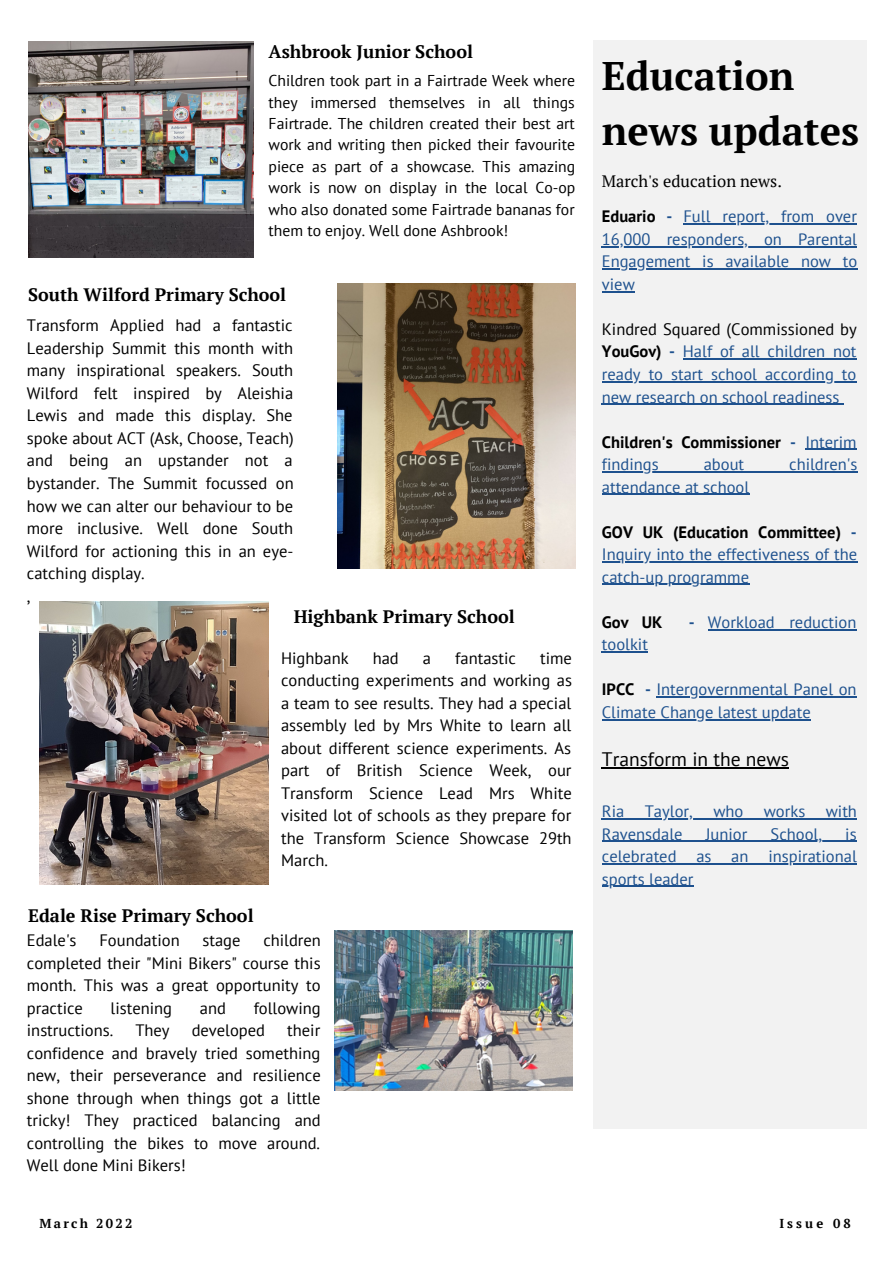
<style>
.page{position:relative;width:894px;height:1264px;background:#fff}
.page>*{position:absolute;margin:0;border:0;box-sizing:border-box;transform-origin:0 0}
.t1{font:700 39.75px/55.2px "PT Serif";color:#000}
.t2{font:19.5px "PT Sans";color:#000}
.t3{font:700 18px "PT Serif";color:#000}
.t4{font:16.5px/22.5px "PT Sans";color:#000;text-align:justify}
.t5{font:16.5px/22.5px "PT Sans";color:#1e518e;text-align:justify}
.t6{font:700 16.5px/22.5px "PT Sans";color:#000}
.t7{font:16.5px "PT Serif";color:#000}
.t8{font:15.6px/21.5px "PT Sans";color:#000;text-align:justify}
.t9{font:700 12.9px "PT Serif";letter-spacing:.18em;color:#000}
.s1{font-weight:700;color:#000}
.s2{font-weight:700}
.s3{color:#000}
.s4{color:#1e518e}
.s5{font-weight:400;color:#1e518e}
</style>
<div class="page">
<div style="left:593px;top:41px;width:272px;height:1087px;background:#f2f2f2"></div>
<img style="left:28px;top:41px;width:225px;height:216px">
<img style="left:337px;top:283px;width:238px;height:285px">
<img style="left:39px;top:602px;width:229px;height:282px">
<img style="left:334px;top:930px;width:238px;height:160px">
<hr style="left:683px;top:223px;width:173px;height:1px;background:#1e518e">
<hr style="left:601px;top:246px;width:255px;height:1px;background:#1e518e">
<hr style="left:601px;top:268px;width:256px;height:1px;background:#1e518e">
<hr style="left:601px;top:291px;width:33px;height:1px;background:#1e518e">
<hr style="left:682px;top:358px;width:174px;height:2px;background:#1e518e">
<hr style="left:601px;top:381px;width:255px;height:1px;background:#1e518e">
<svg style="left:601px;top:403px;width:9px;height:2px"></svg>
<hr style="left:610px;top:403px;width:229px;height:2px;background:#1e518e">
<hr style="left:805px;top:449px;width:51px;height:1px;background:#1e518e">
<hr style="left:601px;top:471px;width:256px;height:1px;background:#1e518e">
<hr style="left:601px;top:494px;width:148px;height:1px;background:#1e518e">
<hr style="left:601px;top:561px;width:256px;height:1px;background:#1e518e">
<hr style="left:601px;top:584px;width:147px;height:1px;background:#1e518e">
<hr style="left:707px;top:629px;width:149px;height:1px;background:#1e518e">
<hr style="left:601px;top:651px;width:46px;height:1px;background:#1e518e">
<hr style="left:656px;top:696px;width:200px;height:1px;background:#1e518e">
<hr style="left:601px;top:719px;width:209px;height:1px;background:#1e518e">
<hr style="left:601px;top:767px;width:187px;height:1px;background:#000">
<hr style="left:601px;top:818px;width:255px;height:1px;background:#1e518e">
<hr style="left:601px;top:840px;width:255px;height:1px;background:#1e518e">
<hr style="left:601px;top:863px;width:255px;height:1px;background:#1e518e">
<hr style="left:601px;top:885px;width:92px;height:2px;background:#1e518e">
<p class="t3" style="left:268px;top:39px;width:206px">Ashbrook Junior School</p>
<p class="t8" style="left:268px;top:70px;width:308px">Children took part in a Fairtrade Week where they immersed themselves in all things Fairtrade. The children created their best art work and writing then picked their favourite piece as part of a showcase. This amazing work is now on display in the local Co-op who also donated some Fairtrade bananas for them to enjoy. Well done Ashbrook!</p>
<p class="t3" style="left:28px;top:282px;width:259px">South Wilford Primary School</p>
<p class="t4" style="left:27px;top:314px;width:268px">Transform Applied had a fantastic Leadership Summit this month with many inspirational speakers. South Wilford felt inspired by Aleishia Lewis and made this display. She spoke about ACT (Ask, Choose, Teach) and being an upstander not a bystander. The Summit focussed on how we can alter our behaviour to be more inclusive. Well done South Wilford for actioning this in an eye&shy;catching display.</p>
<p class="t4" style="left:27px;top:584px;width:5px">,</p>
<p class="t3" style="left:294px;top:604px;width:222px">Highbank Primary School</p>
<p class="t4" style="left:281px;top:646px;width:292px;text-indent:259px">time conducting experiments and working as a team to see results. They had a special assembly led by Mrs White to learn all about different science experiments. As part of British Science Week, our Transform Science Lead Mrs White visited lot of schools as they prepare for the Transform Science Showcase 29th March.</p>
<p class="t4" style="left:281px;top:646px;width:69px">Highbank</p>
<p class="t4" style="left:372px;top:646px;width:28px">had</p>
<p class="t4" style="left:423px;top:646px;width:10px">a</p>
<p class="t4" style="left:455px;top:646px;width:62px">fantastic</p>
<p class="t3" style="left:28px;top:903px;width:227px">Edale Rise Primary School</p>
<p class="t4" style="left:27px;top:928px;width:51px">Edale's</p>
<p class="t4" style="left:99px;top:928px;width:82px">Foundation</p>
<p class="t4" style="left:202px;top:928px;width:39px">stage</p>
<p class="t4" style="left:27px;top:928px;width:295px;text-indent:236px">children completed their "Mini Bikers" course this month. This was a great opportunity to practice</p>
<p class="t4" style="left:111px;top:996px;width:63px">listening</p>
<p class="t4" style="left:200px;top:996px;width:28px">and</p>
<p class="t4" style="left:253px;top:996px;width:69px">following</p>
<p class="t4" style="left:27px;top:1018px;width:88px">instructions.</p>
<p class="t4" style="left:135px;top:1018px;width:36px">They</p>
<p class="t4" style="left:192px;top:1018px;width:75px">developed</p>
<p class="t4" style="left:27px;top:1018px;width:295px;text-indent:260px">their confidence and bravely tried something new, their perseverance and resilience shone through when things got a little tricky! They practiced balancing and controlling the bikes to move around.<br>Well done Mini Bikers!</p>
<p class="t1" style="left:601px;top:47px;width:259px">Education news updates</p>
<p class="t7" style="left:601px;top:170px;width:182px">March's education news.</p>
<p class="t5" style="left:601px;top:205px;width:257px"><span class="s1">Eduario</span> <span class="s2">-</span> Full report, from over 16,000 responders, on Parental Engagement is available now to view</p>
<p class="t5" style="left:601px;top:317px;width:256px"><span class="s3">Kindred Squared (Commissioned by </span><span class="s1">YouGov)</span> <span class="s2">-</span> Half of all children not ready to start school according to new research on school readiness</p>
<p class="t6" style="left:601px;top:430px;width:256px">Children's Commissioner <span class="s4">-</span> <span class="s5">Interim findings</span></p>
<p class="t5" style="left:703px;top:453px;width:42px">about</p>
<p class="t5" style="left:789px;top:453px;width:70px">children's</p>
<p class="t5" style="left:601px;top:475px;width:149px">attendance at school</p>
<p class="t5" style="left:601px;top:520px;width:257px"><span class="s1">GOV UK (Education Committee)</span> <span class="s2">- </span>Inquiry into the effectiveness of the catch-up programme</p>
<p class="t6" style="left:601px;top:610px;width:62px">Gov UK</p>
<p class="t5" style="left:688px;top:610px;width:169px"><span class="s2">-</span> Workload reduction</p>
<p class="t5" style="left:601px;top:633px;width:48px">toolkit</p>
<p class="t5" style="left:601px;top:678px;width:256px"><span class="s1">IPCC</span> <span class="s2">-</span> Intergovernmental Panel on<br>Climate Change latest update</p>
<p class="t2" style="left:601px;top:746px;width:189px">Transform in the news</p>
<p class="t5" style="left:601px;top:799px;width:256px">Ria Taylor, who works with<br>Ravensdale</p>
<p class="t5" style="left:705px;top:822px;width:43px">Junior</p>
<p class="t5" style="left:770px;top:822px;width:53px">School,</p>
<p class="t5" style="left:601px;top:822px;width:256px;text-indent:243px">is celebrated as an inspirational sports leader</p>
<p class="t9" style="left:39px;top:1214px;width:95px">March 2022</p>
<p class="t9" style="left:779px;top:1214px;width:73px">Issue 08</p>
</div>
